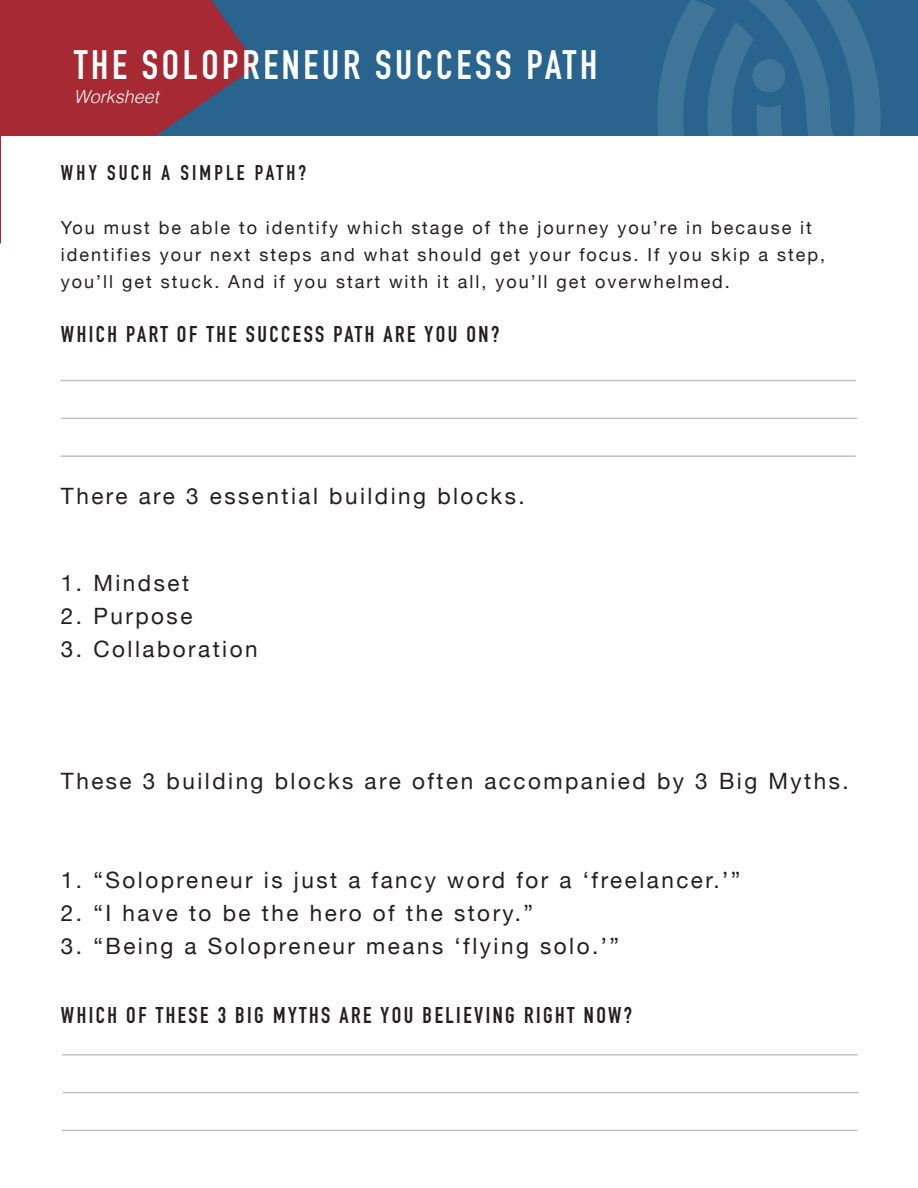
<style>
.page{position:relative;width:918px;height:1188px;background:#fff}
.page>*{position:absolute;margin:0;border:0;box-sizing:border-box;transform-origin:0 0}
.t1{font:700 40.5px "DIN Condensed";letter-spacing:.09em;color:#fff}
.t2{font:22.5px "Helvetica Neue";letter-spacing:.11em;color:#231f20}
.t3{font:700 22.5px "DIN Condensed";letter-spacing:.11em;color:#231f20}
.t4{font:700 21px "DIN Condensed";letter-spacing:.15em;color:#231f20}
.t5{font:18px/27px "Helvetica Neue";letter-spacing:.11em;color:#231f20}
.t6{font:italic 300 18px "Helvetica";color:#fff}
</style>
<div class="page">
<div style="left:257px;top:0;width:661px;height:136px;background:#28648d"></div>
<svg style="left:0;top:0;width:257px;height:244px;background:#933140"></svg>
<svg style="left:657px;top:0;width:49px;height:136px;background:#346c93"></svg>
<svg style="left:706px;top:0;width:175px;height:136px;background:#336c92"></svg>
<div style="left:752px;top:59px;width:34px;height:33px;background:#3f7599;border-radius:50%"></div>
<div style="left:2px;top:136px;width:916px;height:1052px;background:#fff"></div>
<hr style="left:60px;top:380px;width:796px;height:1px;background:#231f20">
<hr style="left:62px;top:418px;width:795px;height:1px;background:#231f20">
<hr style="left:60px;top:455px;width:796px;height:2px;background:#231f20">
<hr style="left:62px;top:1054px;width:795px;height:2px;background:#231f20">
<hr style="left:63px;top:1092px;width:796px;height:1px;background:#231f20">
<hr style="left:62px;top:1130px;width:795px;height:1px;background:#231f20">
<p class="t1" style="left:74px;top:38px;width:525px">THE SOLOPRENEUR SUCCESS PATH</p>
<p class="t6" style="left:74px;top:81px;width:87px">Worksheet</p>
<p class="t4" style="left:61px;top:159px;width:247px">WHY SUCH A SIMPLE PATH?</p>
<p class="t5" style="left:61px;top:216px;width:766px">You must be able to identify which stage of the journey you’re in because it identifies your next steps and what should get your focus. If you skip a step, you’ll get stuck. And if you start with it all, you’ll get overwhelmed.</p>
<p class="t3" style="left:61px;top:319px;width:440px">WHICH PART OF THE SUCCESS PATH ARE YOU ON?</p>
<p class="t2" style="left:61px;top:480px;width:465px">There are 3 essential building blocks.</p>
<p class="t2" style="left:61px;top:567px;width:130px">1. Mindset</p>
<p class="t2" style="left:61px;top:600px;width:133px">2. Purpose</p>
<p class="t2" style="left:61px;top:633px;width:198px">3. Collaboration</p>
<p class="t2" style="left:61px;top:765px;width:789px">These 3 building blocks are often accompanied by 3 Big Myths.</p>
<p class="t2" style="left:61px;top:864px;width:681px">1. “Solopreneur is just a fancy word for a ‘freelancer.’”</p>
<p class="t2" style="left:61px;top:897px;width:474px">2. “I have to be the hero of the story.”</p>
<p class="t2" style="left:61px;top:930px;width:560px">3. “Being a Solopreneur means ‘flying solo.’”</p>
<p class="t3" style="left:61px;top:1000px;width:573px">WHICH OF THESE 3 BIG MYTHS ARE YOU BELIEVING RIGHT NOW?</p>
</div>
